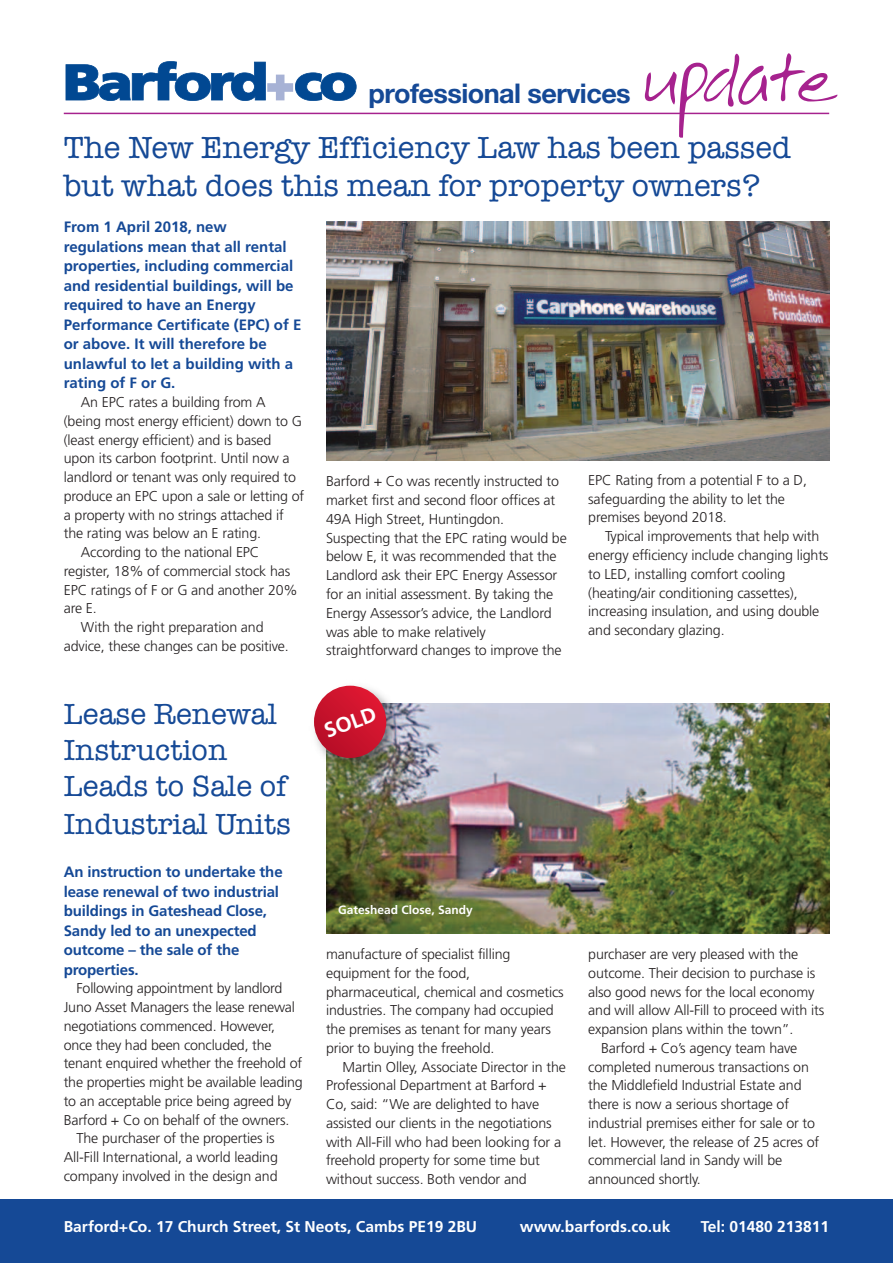
<style>
.page{position:relative;width:893px;height:1263px;background:#fff}
.page>*{position:absolute;margin:0;border:0;box-sizing:border-box;transform-origin:0 0}
.t1{font:31.5px/37.8px "American Typewriter";color:#154996}
.t2{font:30px/36.8px "American Typewriter";color:#154996}
.t3{font:700 27px "Helvetica Neue";letter-spacing:-.02em;color:#154996}
.t4{font:700 21px "Frutiger";color:#fff}
.t5{font:700 15.6px "Frutiger";color:#fff}
.t6{font:700 15px/19.5px "Frutiger";color:#154996}
.t7{font:300 14.25px/18.8px "Frutiger";letter-spacing:-.01em;color:#231f20}
.t8{font:700 12px "Frutiger";color:#fff}
</style>
<div class="page">
<div style="left:0;top:1199px;width:893px;height:64px;background:#154996"></div>
<svg style="left:66px;top:61px;width:291px;height:40px"></svg>
<hr style="left:64px;top:113px;width:765px;height:1px;background:#a6228e">
<svg style="left:645px;top:53px;width:192px;height:85px"></svg>
<img style="left:326px;top:221px;width:503px;height:240px">
<img style="left:326px;top:703px;width:503px;height:230px">
<img style="left:314px;top:685px;width:91px;height:93px">
<div style="left:314px;top:686px;width:72px;height:72px;background:linear-gradient(to bottom,#da1730,#bc1129);border-radius:50%"></div>
<h3 class="t3" style="left:369px;top:77px;width:264px">professional services</h3>
<h1 class="t1" style="left:64px;top:127px;width:729px">The New Energy Efficiency Law has been passed but what does this mean for property owners?</h1>
<p class="t6" style="left:64px;top:219px;width:239px">From 1 April 2018, new regulations mean that all rental properties, including commercial and residential buildings, will be required to have an Energy<br>Performance Certificate (EPC) of E or above. It will therefore be unlawful to let a building with a rating of F or G.</p>
<p class="t7" style="left:81px;top:394px;width:186px">An EPC rates a building from A</p>
<p class="t7" style="left:64px;top:413px;width:240px">(being most energy efficient) down to G</p>
<p class="t7" style="left:64px;top:431px;width:209px">(least energy efficient) and is based</p>
<p class="t7" style="left:64px;top:450px;width:227px">upon its carbon footprint. Until now a</p>
<p class="t7" style="left:64px;top:469px;width:234px">landlord or tenant was only required to</p>
<p class="t7" style="left:64px;top:488px;width:242px">produce an EPC upon a sale or letting of</p>
<p class="t7" style="left:64px;top:506px;width:222px">a property with no strings attached if</p>
<p class="t7" style="left:64px;top:525px;width:199px">the rating was below an E rating.</p>
<p class="t7" style="left:81px;top:544px;width:180px">According to the national EPC</p>
<p class="t7" style="left:64px;top:563px;width:228px">register, 18% of commercial stock has</p>
<p class="t7" style="left:64px;top:581px;width:236px">EPC ratings of F or G and another 20%</p>
<p class="t7" style="left:64px;top:600px;width:35px">are E.</p>
<p class="t7" style="left:81px;top:619px;width:184px">With the right preparation and</p>
<p class="t7" style="left:64px;top:638px;width:227px">advice, these changes can be positive.</p>
<h2 class="t2" style="left:64px;top:695px;width:229px">Lease Renewal<br>Instruction<br>Leads to Sale of<br>Industrial Units</h2>
<p class="t6" style="left:64px;top:863px;width:220px">An instruction to undertake the lease renewal of two industrial buildings in Gateshead Close,<br>Sandy led to an unexpected outcome – the sale of the properties.</p>
<p class="t7" style="left:77px;top:980px;width:207px">Following appointment by landlord</p>
<p class="t7" style="left:64px;top:999px;width:233px">Juno Asset Managers the lease renewal</p>
<p class="t7" style="left:64px;top:1017px;width:213px">negotiations commenced. However,</p>
<p class="t7" style="left:64px;top:1036px;width:209px">once they had been concluded, the</p>
<p class="t7" style="left:64px;top:1055px;width:240px">tenant enquired whether the freehold of</p>
<p class="t7" style="left:64px;top:1074px;width:241px">the properties might be available leading</p>
<p class="t7" style="left:64px;top:1092px;width:229px">to an acceptable price being agreed by</p>
<p class="t7" style="left:64px;top:1111px;width:227px">Barford + Co on behalf of the owners.</p>
<p class="t7" style="left:77px;top:1130px;width:200px">The purchaser of the properties is</p>
<p class="t7" style="left:64px;top:1149px;width:216px">All-Fill International, a world leading</p>
<p class="t7" style="left:64px;top:1167px;width:215px">company involved in the design and</p>
<p class="t7" style="left:326px;top:473px;width:242px">Barford + Co was recently instructed to market first and second floor offices at 49A High Street, Huntingdon.<br>Suspecting that the EPC rating would be below E, it was recommended that the Landlord ask their EPC Energy Assessor for an initial assessment. By taking the Energy Assessor’s advice, the Landlord was able to make relatively straightforward changes to improve the</p>
<p class="t7" style="left:588px;top:472px;width:220px">EPC Rating from a potential F to a D, safeguarding the ability to let the premises beyond 2018.</p>
<p class="t7" style="left:588px;top:528px;width:242px;text-indent:17px">Typical improvements that help with energy efficiency include changing lights to LED, installing comfort cooling (heating/air conditioning cassettes), increasing insulation, and using double and secondary glazing.</p>
<h3 class="t4" style="left:322px;top:723px;width:55px;rotate:-20deg">SOLD</h3>
<p class="t8" style="left:338px;top:905px;width:136px">Gateshead Close, Sandy</p>
<p class="t7" style="left:326px;top:946px;width:239px">manufacture of specialist filling equipment for the food, pharmaceutical, chemical and cosmetics industries. The company had occupied the premises as tenant for many years prior to buying the freehold.</p>
<p class="t7" style="left:326px;top:1058px;width:241px;text-indent:17px">Martin Olley, Associate Director in the Professional Department at Barford + Co, said: “We are delighted to have assisted our clients in the negotiations with All-Fill who had been looking for a freehold property for some time but without success. Both vendor and</p>
<p class="t7" style="left:588px;top:946px;width:211px">purchaser are very pleased with the</p>
<p class="t7" style="left:588px;top:964px;width:229px">outcome. Their decision to purchase is</p>
<p class="t7" style="left:588px;top:983px;width:228px">also good news for the local economy</p>
<p class="t7" style="left:588px;top:1002px;width:238px">and will allow All-Fill to proceed with its</p>
<p class="t7" style="left:588px;top:1021px;width:207px">expansion plans within the town”.</p>
<p class="t7" style="left:601px;top:1039px;width:198px">Barford + Co’s agency team have</p>
<p class="t7" style="left:588px;top:1058px;width:222px">completed numerous transactions on</p>
<p class="t7" style="left:588px;top:1077px;width:215px">the Middlefield Industrial Estate and</p>
<p class="t7" style="left:588px;top:1096px;width:202px">there is now a serious shortage of</p>
<p class="t7" style="left:588px;top:1114px;width:228px">industrial premises either for sale or to</p>
<p class="t7" style="left:588px;top:1133px;width:232px">let. However, the release of 25 acres of</p>
<p class="t7" style="left:588px;top:1152px;width:196px">commercial land in Sandy will be</p>
<p class="t7" style="left:588px;top:1171px;width:114px">announced shortly.</p>
<p class="t5" style="left:64px;top:1220px;width:415px">Barford+Co. 17 Church Street, St Neots, Cambs PE19 2BU</p>
<p class="t5" style="left:520px;top:1220px;width:152px">www.barfords.co.uk</p>
<p class="t5" style="left:701px;top:1220px;width:130px">Tel: 01480 213811</p>
</div>
